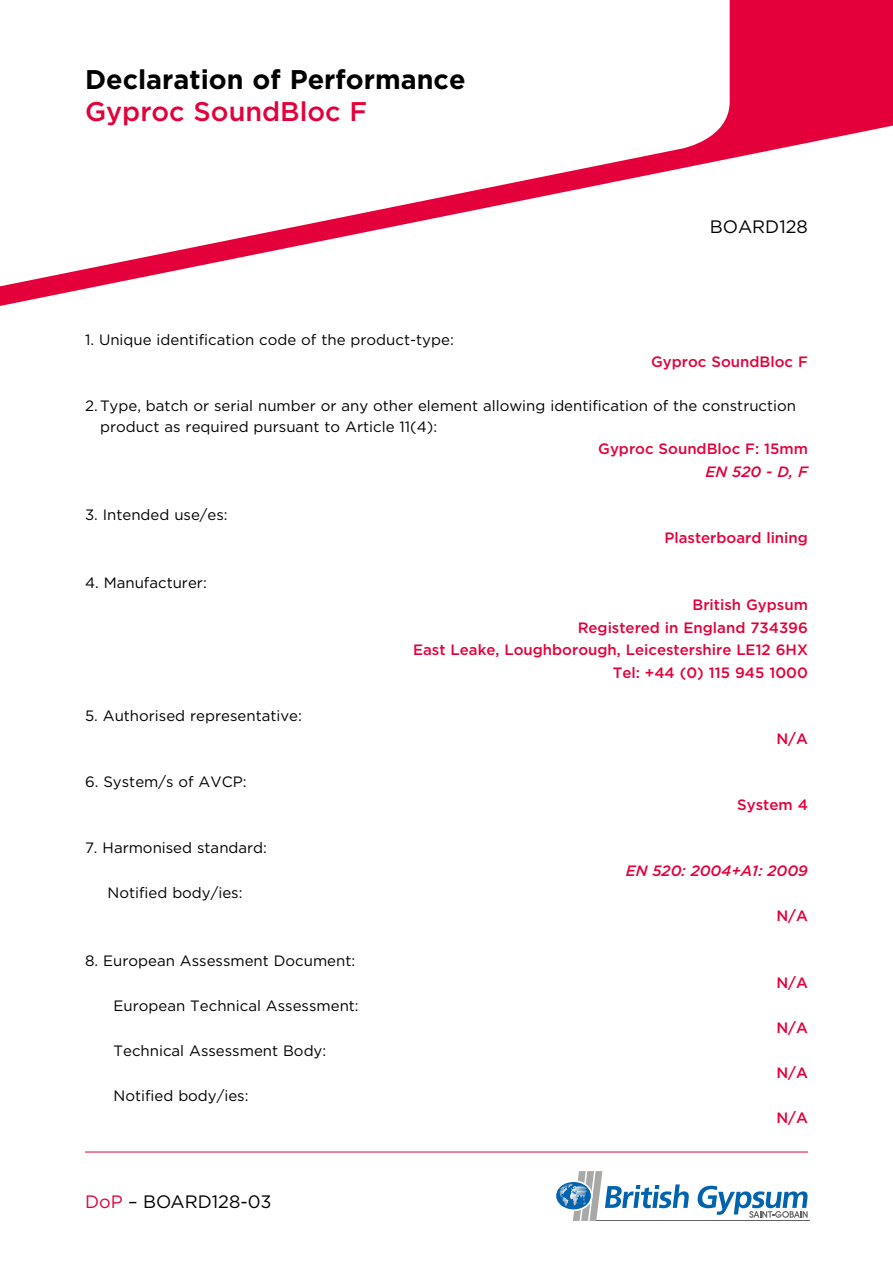
<style>
.page{position:relative;width:893px;height:1263px;background:#fff}
.page>*{position:absolute;margin:0;border:0;box-sizing:border-box;transform-origin:0 0}
.t1{font:700 27px "Gotham";color:#000}
.t2{font:500 27px "Gotham";color:#e4003a}
.t3{font:18px "Gotham";color:#000}
.t4{font:15px/21px "Gotham";color:#000}
.t5{font:500 15px/22.5px "Gotham";color:#e4003a;text-align:right}
.t6{font:italic 500 15px "Gotham";color:#e4003a}
.s1{font-style:italic}
.s2{color:#e4003a}
</style>
<div class="page">
<hr style="left:596px;top:1220px;width:214px;height:1px;background:#646363">
<svg style="left:697px;top:1186px;width:111px;height:32px"></svg>
<svg style="left:556px;top:1171px;width:133px;height:50px"></svg>
<hr style="left:85px;top:1152px;width:723px;height:1px;background:#e4003a">
<svg style="left:0;top:0;width:893px;height:306px"></svg>
<svg style="left:0;top:0;width:730px;height:289px"></svg>
<p class="t1" style="left:85px;top:64px;width:382px">Declaration of Performance</p>
<p class="t2" style="left:85px;top:94px;width:284px">Gyproc SoundBloc F</p>
<p class="t4" style="left:85px;top:329px;width:370px">1. Unique identification code of the product-type:</p>
<p class="t3" style="left:710px;top:215px;width:100px">BOARD128</p>
<p class="t5" style="left:651px;top:350px;width:158px">Gyproc SoundBloc F</p>
<p class="t4" style="left:100px;top:395px;width:698px;text-indent:-15px">2. Type, batch or serial number or any other element allowing identification of the construction product as required pursuant to Article 11(4):</p>
<p class="t5" style="left:598px;top:437px;width:211px">Gyproc SoundBloc F: 15mm<br><span class="s1">EN 520 - D, F</span></p>
<p class="t4" style="left:85px;top:504px;width:144px">3. Intended use/es:</p>
<p class="t5" style="left:664px;top:526px;width:145px">Plasterboard lining</p>
<p class="t4" style="left:85px;top:572px;width:123px">4. Manufacturer:</p>
<p class="t5" style="left:693px;top:593px;width:117px">British Gypsum</p>
<p class="t5" style="left:578px;top:616px;width:232px">Registered in England 734396</p>
<p class="t5" style="left:413px;top:638px;width:396px">East Leake, Loughborough, Leicestershire LE12 6HX</p>
<p class="t5" style="left:613px;top:661px;width:197px">Tel: +44 (0) 115 945 1000</p>
<p class="t4" style="left:85px;top:705px;width:218px">5. Authorised representative:</p>
<p class="t5" style="left:776px;top:727px;width:33px">N/A</p>
<p class="t4" style="left:85px;top:771px;width:163px">6. System/s of AVCP:</p>
<p class="t5" style="left:737px;top:793px;width:72px">System 4</p>
<p class="t4" style="left:85px;top:837px;width:184px">7. Harmonised standard:</p>
<p class="t6" style="left:626px;top:861px;width:184px">EN 520: 2004+A1: 2009</p>
<p class="t4" style="left:108px;top:882px;width:136px">Notified body/ies:</p>
<p class="t5" style="left:776px;top:904px;width:33px">N/A</p>
<p class="t4" style="left:85px;top:950px;width:272px">8. European Assessment Document:</p>
<p class="t5" style="left:776px;top:971px;width:33px">N/A</p>
<p class="t4" style="left:114px;top:995px;width:247px">European Technical Assessment:</p>
<p class="t5" style="left:776px;top:1016px;width:33px">N/A</p>
<p class="t4" style="left:114px;top:1040px;width:214px">Technical Assessment Body:</p>
<p class="t5" style="left:776px;top:1061px;width:33px">N/A</p>
<p class="t4" style="left:114px;top:1085px;width:136px">Notified body/ies:</p>
<p class="t5" style="left:776px;top:1106px;width:33px">N/A</p>
<p class="t3" style="left:85px;top:1190px;width:188px"><span class="s2">DoP</span> – BOARD128-03</p>
</div>
